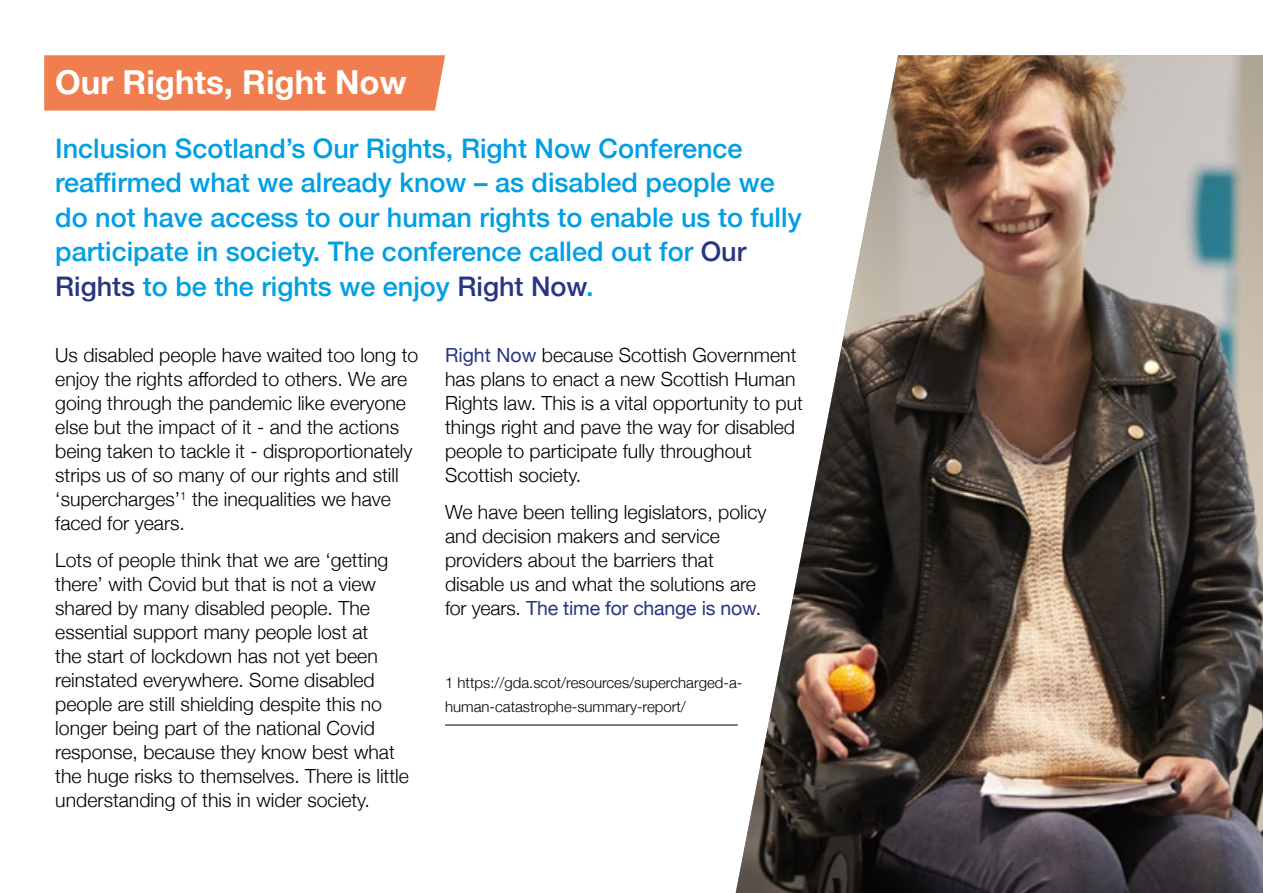
<style>
.page{position:relative;width:1263px;height:893px;background:#fff}
.page>*{position:absolute;margin:0;border:0;box-sizing:border-box;transform-origin:0 0}
.t1{font:700 33px "Helvetica Neue";color:#fff}
.t2{font:500 27px/34.5px "Helvetica Neue";color:#009fe3}
.t3{font:300 19.5px/24px "Helvetica Neue";color:#000}
.t4{font:300 15px/24px "Helvetica Neue";color:#000}
.s1{color:#283583}
.s2{font-weight:400;color:#283583}
</style>
<div class="page">
<div style="left:44px;top:55px;width:401px;height:56px;background:#f07e4e"></div>
<img style="left:736px;top:55px;width:527px;height:838px">
<hr style="left:445px;top:725px;width:293px;height:1px;background:#000">
<h1 class="t1" style="left:55px;top:56px;width:353px">Our Rights, Right Now</h1>
<p class="t2" style="left:55px;top:129px;width:748px">Inclusion Scotland’s Our Rights, Right Now Conference reaffirmed what we already know – as disabled people we do not have access to our human rights to enable us to fully participate in society. The conference called out for <span class="s1">Our Rights</span> to be the rights we enjoy <span class="s1">Right Now</span>.</p>
<p class="t3" style="left:55px;top:342px;width:365px">Us disabled people have waited too long to enjoy the rights afforded to others. We are going through the pandemic like everyone else but the impact of it - and the actions being taken to tackle it - disproportionately strips us of so many of our rights and still ‘supercharges’<sup>1</sup> the inequalities we have faced for years.</p>
<p class="t3" style="left:55px;top:546px;width:355px">Lots of people think that we are ‘getting there’ with Covid but that is not a view shared by many disabled people. The essential support many people lost at<br>the start of lockdown has not yet been reinstated everywhere. Some disabled people are still shielding despite this no longer being part of the national Covid response, because they know best what the huge risks to themselves. There is little understanding of this in wider society.</p>
<p class="t3" style="left:445px;top:342px;width:359px"><span class="s2">Right Now</span> because Scottish Government has plans to enact a new Scottish Human Rights law. This is a vital opportunity to put things right and pave the way for disabled people to participate fully throughout Scottish society.</p>
<p class="t3" style="left:445px;top:498px;width:323px">We have been telling legislators, policy and decision makers and service providers about the barriers that disable us and what the solutions are for years. <span class="s2">The time for change is now.</span></p>
<p class="t4" style="left:445px;top:670px;width:299px">1 https://gda.scot/resources/supercharged-a&shy;human-catastrophe-summary-report/</p>
</div>
